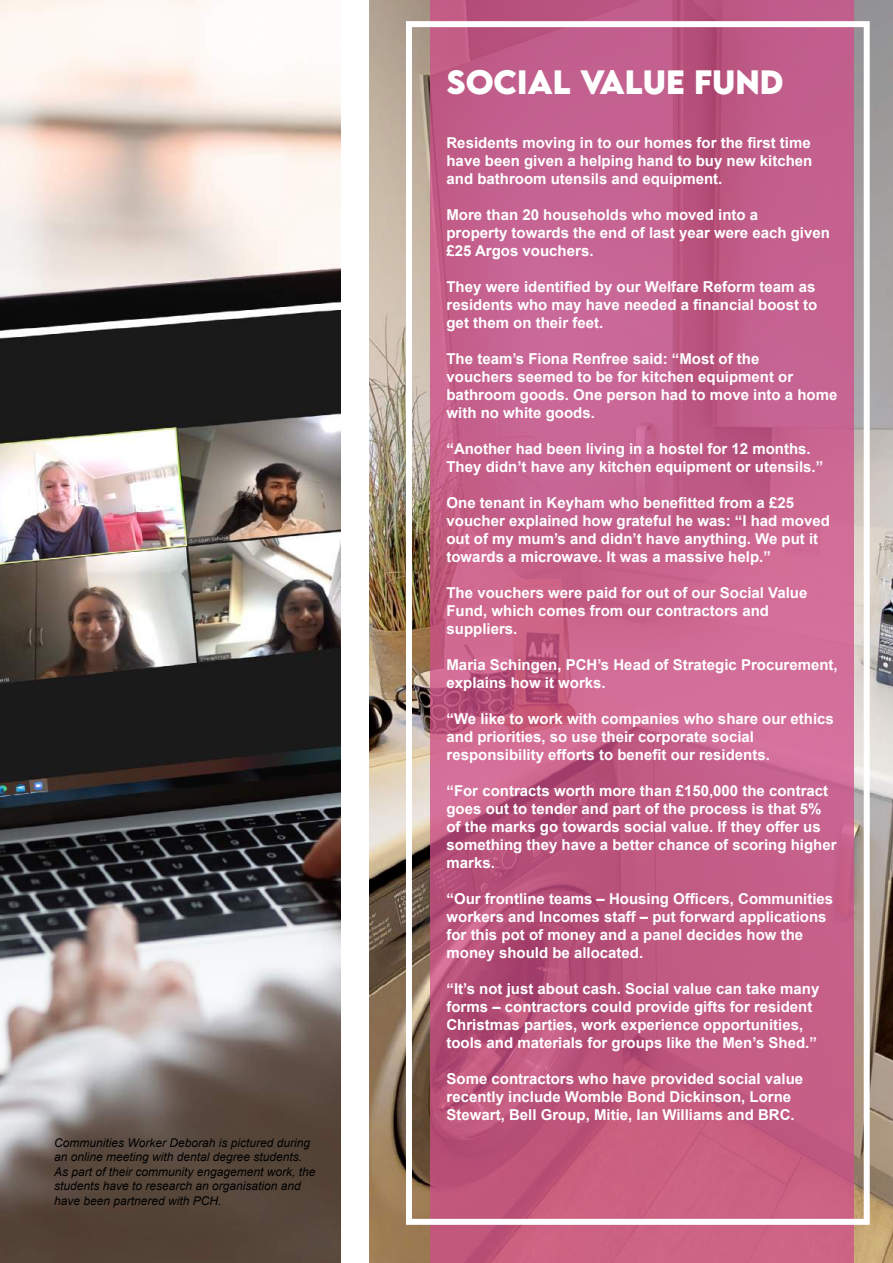
<style>
.page{position:relative;width:893px;height:1263px;background:#fff}
.page>*{position:absolute;margin:0;border:0;box-sizing:border-box;transform-origin:0 0}
.t1{font:700 30px "LEMONMILK";color:#fff}
.t2{font:700 15px/18px "Arial";color:#fff}
.t3{font:italic 12px/14.4px "Arial";color:#000}
</style>
<div class="page">
<img style="left:0;top:0;width:340px;height:1263px">
<img style="left:370px;top:0;width:523px;height:1263px">
<svg style="left:430px;top:0;width:424px;height:1263px;background:#c35e88"></svg>
<div style="left:406px;top:21px;width:464px;height:1204px;border:6px solid #fff"></div>
<p class="t3" style="left:54px;top:1136px;width:263px">Communities Worker Deborah is pictured during an online meeting with dental degree students.<br>As part of their community engagement work, the students have to research an organisation and have been partnered with PCH.</p>
<h1 class="t1" style="left:446px;top:62px;width:339px">SOCIAL VALUE FUND</h1>
<p class="t2" style="left:446px;top:134px;width:367px;text-align:justify">Residents moving in to our homes for the first time have been given a helping hand to buy new kitchen and bathroom utensils and equipment.</p>
<p class="t2" style="left:446px;top:206px;width:385px">More than 20 households who moved into a<br>property towards the end of last year were each given £25 Argos vouchers.</p>
<p class="t2" style="left:446px;top:278px;width:372px">They were identified by our Welfare Reform team as residents who may have needed a financial boost to get them on their feet.</p>
<p class="t2" style="left:446px;top:350px;width:392px">The team’s Fiona Renfree said: “Most of the<br>vouchers seemed to be for kitchen equipment or bathroom goods. One person had to move into a home with no white goods.</p>
<p class="t2" style="left:446px;top:440px;width:378px">“Another had been living in a hostel for 12 months.<br>They didn’t have any kitchen equipment or utensils.”</p>
<p class="t2" style="left:446px;top:494px;width:385px">One tenant in Keyham who benefitted from a £25 voucher explained how grateful he was: “I had moved out of my mum’s and didn’t have anything. We put it towards a microwave. It was a massive help.”</p>
<p class="t2" style="left:446px;top:584px;width:362px">The vouchers were paid for out of our Social Value<br>Fund, which comes from our contractors and suppliers.</p>
<p class="t2" style="left:446px;top:656px;width:393px">Maria Schingen, PCH’s Head of Strategic Procurement, explains how it works.</p>
<p class="t2" style="left:446px;top:710px;width:389px">“We like to work with companies who share our ethics and priorities, so use their corporate social responsibility efforts to benefit our residents.</p>
<p class="t2" style="left:446px;top:782px;width:392px">“For contracts worth more than £150,000 the contract goes out to tender and part of the process is that 5% of the marks go towards social value. If they offer us something they have a better chance of scoring higher marks.</p>
<p class="t2" style="left:446px;top:890px;width:388px">“Our frontline teams – Housing Officers, Communities workers and Incomes staff – put forward applications for this pot of money and a panel decides how the money should be allocated.</p>
<p class="t2" style="left:446px;top:980px;width:374px">“It’s not just about cash. Social value can take many forms – contractors could provide gifts for resident Christmas parties, work experience opportunities, tools and materials for groups like the Men’s Shed.”</p>
<p class="t2" style="left:446px;top:1070px;width:358px">Some contractors who have provided social value recently include Womble Bond Dickinson, Lorne<br>Stewart, Bell Group, Mitie, Ian Williams and BRC.</p>
</div>
